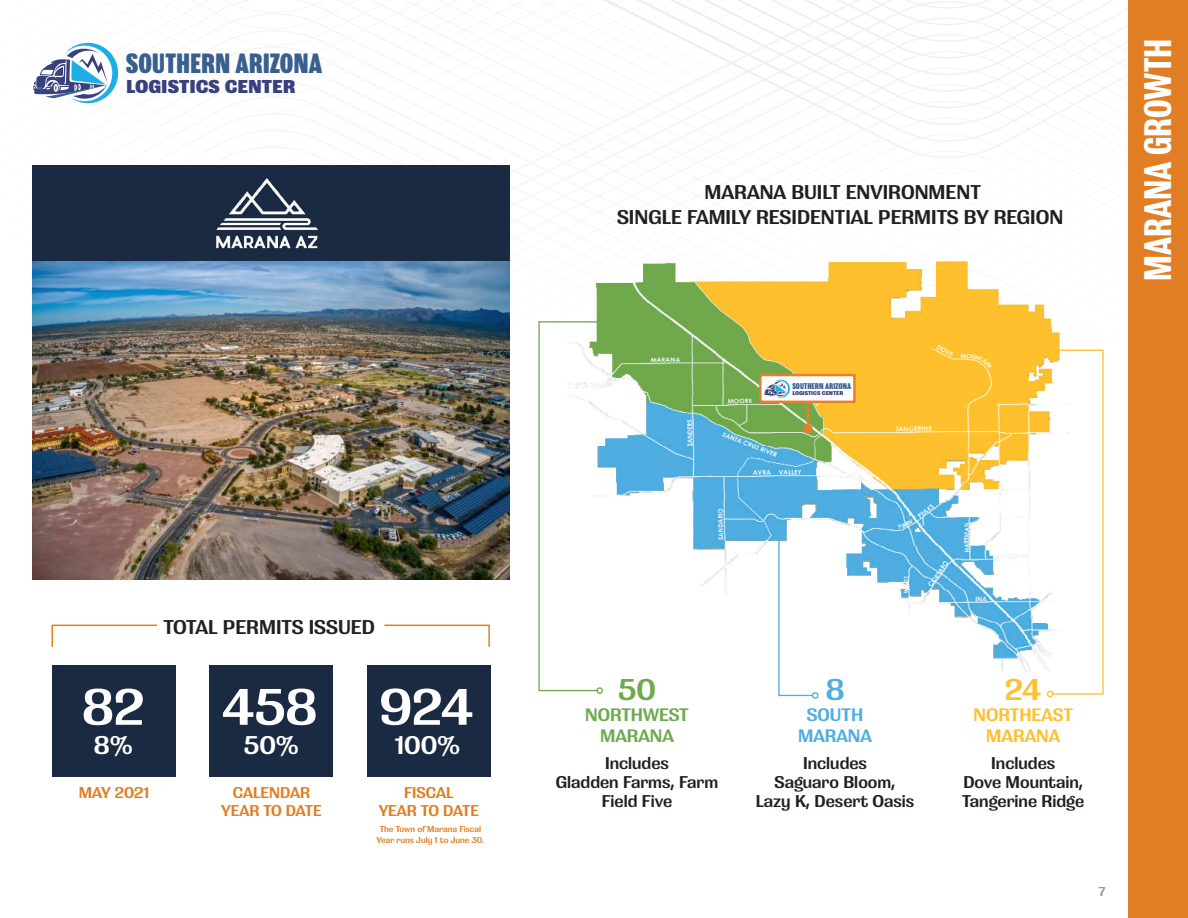
<style>
.page{position:relative;width:1188px;height:918px;background:#fff}
.page>*{position:absolute;margin:0;border:0;box-sizing:border-box;transform-origin:0 0}
.t1{font:600 54px "Grange";color:#fff}
.t2{font:700 condensed 40.5px "Grange";color:#fff}
.t3{font:600 31.65px "Grange";color:#6fa94e}
.t4{font:600 31.65px "Grange";color:#fec02d}
.t5{font:600 31.65px "Grange";color:#4eade1}
.t6{font:800 condensed 29.4px "Grange";color:#385f8e}
.t7{font:600 27px "Grange";color:#fff}
.t8{font:600 21px/25.5px "Grange";color:#231f20;text-align:center}
.t9{font:800 19.65px "Grange";color:#38417d}
.t10{font:600 19.05px/21.1px "Grange";color:#6fa94e;text-align:center}
.t11{font:600 19.05px/21.1px "Grange";color:#fec02d;text-align:center}
.t12{font:600 19.05px/21.1px "Grange";color:#4eade1;text-align:center}
.t13{font:600 18px/19px "Grange";color:#231f20;text-align:center}
.t14{font:600 16.5px/18px "Grange";color:#e17e23;text-align:center}
.t15{font:600 13.5px "Grange";color:#939598}
.t16{font:600 9px/10.5px "Grange";color:#e17e23;text-align:center}
.t17{font:800 condensed 8.85px "Grange";color:#385f8e}
.t18{font:800 5.85px "Grange";color:#38417d}
</style>
<div class="page">
<div style="left:1129px;top:0;width:59px;height:918px;background:#e17e23"></div>
<svg style="left:33px;top:42px;width:86px;height:62px"></svg>
<img style="left:595px;top:261px;width:457px;height:60px">
<div style="left:812px;top:692px;width:7px;height:7px;border:1px solid #4eade1;border-radius:50%"></div>
<div style="left:32px;top:165px;width:478px;height:415px;background:#1a2a43"></div>
<img style="left:32px;top:262px;width:478px;height:59px">
<img style="left:208px;top:178px;width:118px;height:100px">
<div style="left:52px;top:665px;width:124px;height:112px;background:#1a2a43"></div>
<div style="left:210px;top:665px;width:123px;height:112px;background:#1a2a43"></div>
<div style="left:367px;top:665px;width:124px;height:112px;background:#1a2a43"></div>
<img style="left:32px;top:321px;width:1097px;height:376px">
<h3 class="t6" style="left:126px;top:46px;width:198px">SOUTHERN ARIZONA</h3>
<p class="t9" style="left:126px;top:75px;width:171px">LOGISTICS CENTER</p>
<p class="t8" style="left:617px;top:179px;width:448px">MARANA BUILT ENVIRONMENT<br>SINGLE FAMILY RESIDENTIAL PERMITS BY REGION</p>
<p class="t17" style="left:792px;top:381px;width:60px">SOUTHERN ARIZONA</p>
<p class="t18" style="left:792px;top:389px;width:52px">LOGISTICS CENTER</p>
<h2 class="t2" style="left:1135px;top:281px;width:243px;rotate:-90deg">MARANA GROWTH</h2>
<p class="t8" style="left:164px;top:614px;width:213px">TOTAL PERMITS ISSUED</p>
<h1 class="t1" style="left:82px;top:676px;width:64px">82</h1>
<h3 class="t7" style="left:94px;top:730px;width:41px">8%</h3>
<p class="t14" style="left:79px;top:784px;width:72px">MAY 2021</p>
<h1 class="t1" style="left:222px;top:676px;width:97px">458</h1>
<h3 class="t7" style="left:244px;top:730px;width:57px">50%</h3>
<p class="t14" style="left:221px;top:784px;width:102px">CALENDAR<br>YEAR TO DATE</p>
<h1 class="t1" style="left:379px;top:676px;width:95px">924</h1>
<h3 class="t7" style="left:395px;top:730px;width:67px">100%</h3>
<p class="t14" style="left:379px;top:784px;width:102px">FISCAL<br>YEAR TO DATE</p>
<p class="t16" style="left:377px;top:824px;width:109px">The Town of Marana Fiscal<br>Year runs July 1 to June 30.</p>
<h3 class="t3" style="left:618px;top:672px;width:39px">50</h3>
<p class="t10" style="left:585px;top:704px;width:105px">NORTHWEST<br>MARANA</p>
<p class="t13" style="left:556px;top:754px;width:164px">Includes<br>Gladden Farms, Farm<br>Field Five</p>
<h3 class="t5" style="left:826px;top:672px;width:20px">8</h3>
<p class="t12" style="left:798px;top:704px;width:75px">SOUTH<br>MARANA</p>
<p class="t13" style="left:756px;top:754px;width:160px">Includes<br>Saguaro Bloom,<br>Lazy K, Desert Oasis</p>
<h3 class="t4" style="left:1005px;top:672px;width:38px">24</h3>
<p class="t11" style="left:974px;top:704px;width:101px">NORTHEAST<br>MARANA</p>
<p class="t13" style="left:962px;top:754px;width:124px">Includes<br>Dove Mountain,<br>Tangerine Ridge</p>
<p class="t15" style="left:1099px;top:884px;width:9px">7</p>
</div>
